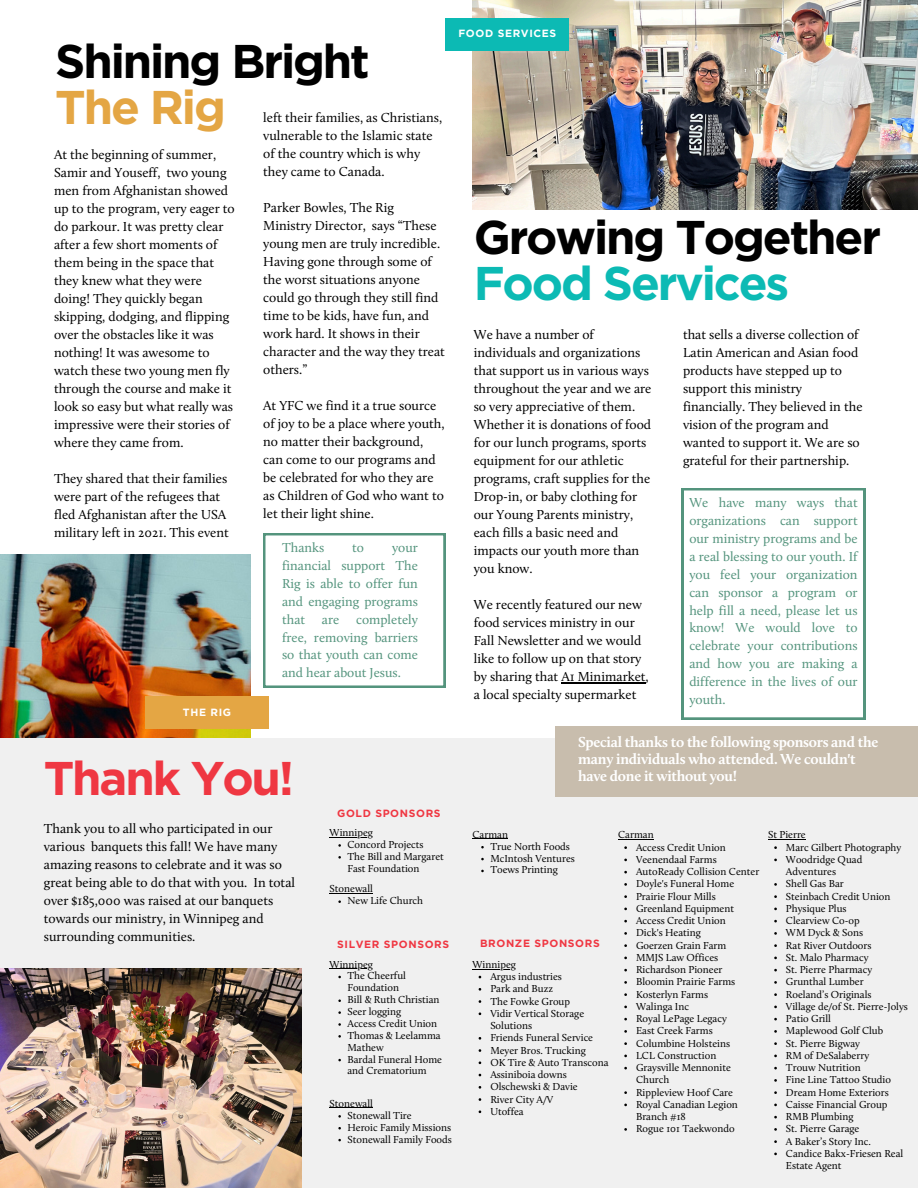
<style>
.page{position:relative;width:918px;height:1188px;background:#fff}
.page>*{position:absolute;margin:0;border:0;box-sizing:border-box;transform-origin:0 0}
.t1{font:700 47.25px/46.2px "Gotham";letter-spacing:-.045em;color:#000}
.t2{font:700 47.25px "Gotham";letter-spacing:-.045em;color:#ef3742}
.t3{font:700 15px/16.8px "Calluna";letter-spacing:-.02em;color:#fff}
.t4{font:13.5px/18px "Calluna";color:#000}
.t5{font:13.35px/17.9px "Calluna";color:#54947d;text-align:justify}
.t6{font:10.5px/12.3px "Calluna";color:#000}
.t7{font:700 10.5px "Gotham";letter-spacing:.06em;color:#ef3742}
.t8{font:700 10.5px "Gotham";letter-spacing:.06em;color:#fff}
.s1{color:#e4a644}
.s2{color:#0cbab4}
</style>
<div class="page">
<img style="left:0;top:554px;width:251px;height:184px">
<div style="left:0;top:738px;width:918px;height:450px;background:#ededed"></div>
<div style="left:556px;top:727px;width:362px;height:70px;background:#c8bdad"></div>
<img style="left:0;top:969px;width:301px;height:219px">
<div style="left:145px;top:697px;width:124px;height:32px;background:#e4a644"></div>
<img style="left:472px;top:0;width:446px;height:210px">
<svg style="left:263px;top:533px;width:182px;height:154px"></svg>
<hr style="left:561px;top:682px;width:85px;height:2px;background:#000">
<hr style="left:472px;top:969px;width:44px;height:1px;background:#000">
<hr style="left:330px;top:837px;width:43px;height:1px;background:#000">
<hr style="left:330px;top:893px;width:43px;height:1px;background:#000">
<hr style="left:330px;top:968px;width:43px;height:1px;background:#000">
<hr style="left:330px;top:1108px;width:43px;height:1px;background:#000">
<svg style="left:682px;top:488px;width:183px;height:232px"></svg>
<div style="left:446px;top:18px;width:123px;height:32px;background:#0cbab4"></div>
<hr style="left:618px;top:839px;width:36px;height:1px;background:#000">
<hr style="left:768px;top:839px;width:38px;height:1px;background:#000">
<hr style="left:472px;top:838px;width:36px;height:1px;background:#000">
<h3 class="t1" style="left:55px;top:37px;width:316px">Shining Bright<br><span class="s1">The Rig</span></h3>
<h3 class="t4" style="left:54px;top:147px;width:182px">At the beginning of summer,<br>Samir and Youseff, two young men from Afghanistan showed up to the program, very eager to do parkour. It was pretty clear after a few short moments of them being in the space that they knew what they were doing! They quickly began skipping, dodging, and flipping over the obstacles like it was nothing! It was awesome to watch these two young men fly through the course and make it look so easy but what really was impressive were their stories of where they came from.</h3>
<h3 class="t4" style="left:54px;top:471px;width:176px">They shared that their families were part of the refugees that fled Afghanistan after the USA military left in 2021. This event</h3>
<h3 class="t4" style="left:263px;top:109px;width:180px">left their families, as Christians, vulnerable to the Islamic state of the country which is why they came to Canada.</h3>
<h3 class="t4" style="left:263px;top:199px;width:183px">Parker Bowles, The Rig<br>Ministry Director, says “These young men are truly incredible.<br>Having gone through some of the worst situations anyone could go through they still find time to be kids, have fun, and work hard. It shows in their character and the way they treat others.”</h3>
<h3 class="t4" style="left:263px;top:397px;width:183px">At YFC we find it a true source of joy to be a place where youth, no matter their background, can come to our programs and be celebrated for who they are as Children of God who want to let their light shine.</h3>
<h3 class="t5" style="left:282px;top:540px;width:44px">Thanks</h3>
<h3 class="t5" style="left:352px;top:540px;width:13px">to</h3>
<h3 class="t5" style="left:282px;top:540px;width:137px;text-indent:110px">your financial support The Rig is able to offer fun and engaging programs that are completely free, removing barriers so that youth can come and hear about Jesus.</h3>
<h1 class="t8" style="left:183px;top:706px;width:50px">THE RIG</h1>
<p class="t2" style="left:44px;top:751px;width:252px">Thank You!</p>
<p class="t8" style="left:458px;top:27px;width:99px">FOOD SERVICES</p>
<h3 class="t1" style="left:474px;top:213px;width:409px">Growing Together<br><span class="s2">Food Services</span></h3>
<h1 class="t4" style="left:474px;top:327px;width:179px">We have a number of individuals and organizations that support us in various ways throughout the year and we are so very appreciative of them.<br>Whether it is donations of food for our lunch programs, sports equipment for our athletic programs, craft supplies for the<br>Drop-in, or baby clothing for our Young Parents ministry, each fills a basic need and impacts our youth more than you know.</h1>
<h3 class="t4" style="left:474px;top:597px;width:177px">We recently featured our new food services ministry in our<br>Fall Newsletter and we would like to follow up on that story by sharing that A1 Minimarket, a local specialty supermarket</h3>
<h3 class="t4" style="left:683px;top:327px;width:181px">that sells a diverse collection of<br>Latin American and Asian food products have stepped up to support this ministry financially. They believed in the vision of the program and wanted to support it. We are so grateful for their partnership.</h3>
<h1 class="t5" style="left:689px;top:495px;width:170px">We have many ways that organizations can support our ministry programs and be a real blessing to our youth. If you feel your organization can sponsor a program or help fill a need, please let us know! We would love to celebrate your contributions and how you are making a difference in the lives of our youth.</h1>
<h4 class="t3" style="left:578px;top:735px;width:302px">Special thanks to the following sponsors and the many individuals who attended. We couldn't have done it without you!</h4>
<h2 class="t4" style="left:44px;top:821px;width:253px">Thank you to all who participated in our various banquets this fall! We have many amazing reasons to celebrate and it was so great being able to do that with you. In total over $185,000 was raised at our banquets towards our ministry, in Winnipeg and surrounding communities.</h2>
<p class="t7" style="left:337px;top:807px;width:105px">GOLD SPONSORS</p>
<p class="t6" style="left:347px;top:828px;width:98px;line-height:11.9px;text-indent:-18px">Winnipeg<br>Concord Projects<br>The Bill and Margaret<br>Fast Foundation</p>
<p class="t6" style="left:347px;top:884px;width:77px;line-height:11.9px;text-indent:-18px">Stonewall<br>New Life Church</p>
<p class="t7" style="left:337px;top:938px;width:114px">SILVER SPONSORS</p>
<p class="t6" style="left:347px;top:959px;width:96px;line-height:11.9px;text-indent:-18px">Winnipeg<br>The Cheerful<br>Foundation<br>Bill &amp; Ruth Christian<br>Seer logging<br>Access Credit Union<br>Thomas &amp; Leelamma<br>Mathew<br>Bardal Funeral Home and Crematorium</p>
<p class="t6" style="left:347px;top:1098px;width:106px;line-height:11.9px;text-indent:-18px">Stonewall<br>Stonewall Tire<br>Heroic Family Missions<br>Stonewall Family Foods</p>
<p class="t6" style="left:472px;top:829px;width:37px">Carman</p>
<p class="t6" style="left:490px;top:841px;width:81px">True North Foods</p>
<p class="t6" style="left:490px;top:853px;width:86px">McIntosh Ventures</p>
<p class="t6" style="left:490px;top:865px;width:69px">Toews Printing</p>
<p class="t7" style="left:480px;top:937px;width:121px">BRONZE SPONSORS</p>
<p class="t6" style="left:490px;top:959px;width:120px;text-indent:-18px">Winnipeg<br>Argus industries<br>Park and Buzz<br>The Fowke Group<br>Vidir Vertical Storage<br>Solutions<br>Friends Funeral Service<br>Meyer Bros. Trucking<br>OK Tire &amp; Auto Transcona<br>Assiniboia downs<br>Olschewski &amp; Davie<br>River City A/V<br>Utoffea</p>
<p class="t6" style="left:618px;top:830px;width:37px">Carman</p>
<p class="t6" style="left:636px;top:842px;width:91px">Access Credit Union</p>
<p class="t6" style="left:636px;top:854px;width:82px">Veenendaal Farms</p>
<p class="t6" style="left:636px;top:866px;width:125px">AutoReady Collision Center</p>
<p class="t6" style="left:636px;top:879px;width:100px">Doyle's Funeral Home</p>
<p class="t6" style="left:636px;top:891px;width:81px">Prairie Flour Mills</p>
<p class="t6" style="left:636px;top:903px;width:100px">Greenland Equipment</p>
<p class="t6" style="left:636px;top:915px;width:91px">Access Credit Union</p>
<p class="t6" style="left:636px;top:928px;width:66px">Dick's Heating</p>
<p class="t6" style="left:636px;top:940px;width:92px">Goerzen Grain Farm</p>
<p class="t6" style="left:636px;top:952px;width:84px">MMJS Law Offices</p>
<p class="t6" style="left:636px;top:964px;width:88px">Richardson Pioneer</p>
<p class="t6" style="left:636px;top:977px;width:101px">Bloomin Prairie Farms</p>
<p class="t6" style="left:636px;top:989px;width:74px">Kosterlyn Farms</p>
<p class="t6" style="left:636px;top:1001px;width:55px">Walinga Inc</p>
<p class="t6" style="left:636px;top:1013px;width:92px">Royal LePage Legacy</p>
<p class="t6" style="left:636px;top:1026px;width:78px">East Creek Farms</p>
<p class="t6" style="left:636px;top:1038px;width:96px">Columbine Holsteins</p>
<p class="t6" style="left:636px;top:1050px;width:82px">LCL Construction</p>
<p class="t6" style="left:636px;top:1062px;width:96px">Graysville Mennonite<br>Church</p>
<p class="t6" style="left:636px;top:1087px;width:99px">Rippleview Hoof Care</p>
<p class="t6" style="left:636px;top:1099px;width:103px">Royal Canadian Legion<br>Branch #18</p>
<p class="t6" style="left:636px;top:1124px;width:100px">Rogue 101 Taekwondo</p>
<p class="t6" style="left:768px;top:830px;width:39px">St Pierre</p>
<p class="t6" style="left:786px;top:842px;width:117px">Marc Gilbert Photography</p>
<p class="t6" style="left:786px;top:854px;width:78px">Woodridge Quad<br>Adventures</p>
<p class="t6" style="left:786px;top:879px;width:59px">Shell Gas Bar</p>
<p class="t6" style="left:786px;top:891px;width:106px">Steinbach Credit Union</p>
<p class="t6" style="left:786px;top:903px;width:62px">Physique Plus</p>
<p class="t6" style="left:786px;top:915px;width:75px">Clearview Co-op</p>
<p class="t6" style="left:786px;top:928px;width:79px">WM Dyck &amp; Sons</p>
<p class="t6" style="left:786px;top:940px;width:87px">Rat River Outdoors</p>
<p class="t6" style="left:786px;top:952px;width:84px">St. Malo Pharmacy</p>
<p class="t6" style="left:786px;top:964px;width:88px">St. Pierre Pharmacy</p>
<p class="t6" style="left:786px;top:977px;width:79px">Grunthal Lumber</p>
<p class="t6" style="left:786px;top:989px;width:87px">Roeland’s Originals</p>
<p class="t6" style="left:786px;top:1001px;width:124px">Village de/of St. Pierre-Jolys</p>
<p class="t6" style="left:786px;top:1013px;width:47px">Patio Grill</p>
<p class="t6" style="left:786px;top:1026px;width:99px">Maplewood Golf Club</p>
<p class="t6" style="left:786px;top:1038px;width:76px">St. Pierre Bigway</p>
<p class="t6" style="left:786px;top:1050px;width:85px">RM of DeSalaberry</p>
<p class="t6" style="left:786px;top:1062px;width:76px">Trouw Nutrition</p>
<p class="t6" style="left:786px;top:1075px;width:107px">Fine Line Tattoo Studio</p>
<p class="t6" style="left:786px;top:1087px;width:104px">Dream Home Exteriors</p>
<p class="t6" style="left:786px;top:1099px;width:103px">Caisse Financial Group</p>
<p class="t6" style="left:786px;top:1111px;width:69px">RMB Plumbing</p>
<p class="t6" style="left:786px;top:1124px;width:75px">St. Pierre Garage</p>
<p class="t6" style="left:786px;top:1136px;width:87px">A Baker’s Story Inc.</p>
<p class="t6" style="left:786px;top:1148px;width:119px">Candice Bakx-Friesen Real<br>Estate Agent</p>
</div>
